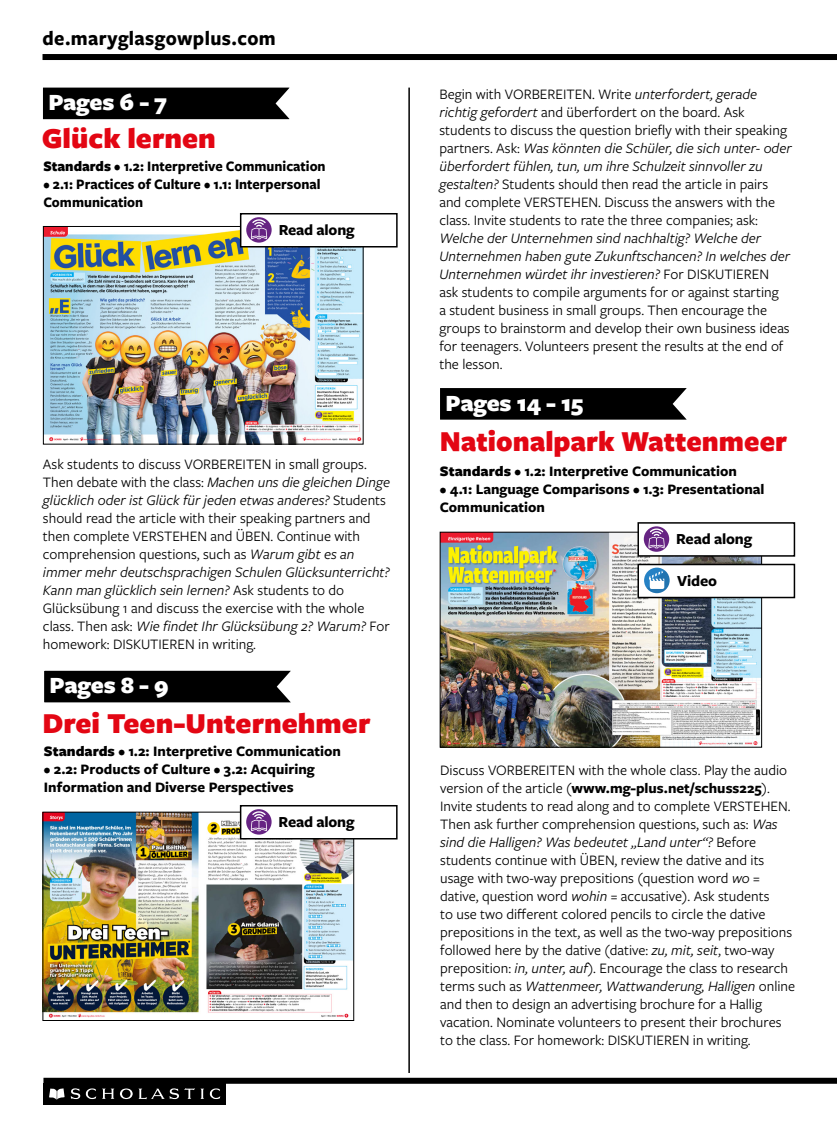
<style>
.page{position:relative;width:837px;height:1121px;background:#fff}
.page>*{position:absolute;margin:0;border:0;box-sizing:border-box;transform-origin:0 0}
.Body_copy{font:900 30px "Freight Sans Pro";color:#e30613}
.Body_copy-2{font:900 30px "Freight Sans Pro";color:#e30613;scale:.96 1}
.GREETING_SIGNATURE{font:900 24.15px "Freight Sans Pro";letter-spacing:-.01em;color:#fff}
.t1{font:700 21px "Freight Sans Pro";letter-spacing:.02em;color:#000;scale:.95 1}
.SUB_2{font:700 15.9px "Freight Sans Pro";letter-spacing:-.01em;color:#000}
.Body_copy-3{font:15px/18px "Freight Sans Pro";color:#000}
.Body_copy-4{font:700 15px/18px "Freight Sans Pro";color:#000}
.Body_copy-5{font:700 15px/18px "Freight Sans Pro";color:#000;scale:.95 1}
.s1{font-weight:900}
.s2{font-style:italic}
.s3{font-weight:700}
</style>
<div class="page">
<div style="left:43px;top:54px;width:794px;height:6px;background:#000"></div>
<div style="left:43px;top:1077px;width:794px;height:6px;background:#000"></div>
<div style="left:43px;top:1082px;width:183px;height:22px;background:#000"></div>
<svg style="left:49px;top:1088px;width:16px;height:11px"></svg>
<svg style="left:71px;top:1088px;width:25px;height:11px"></svg>
<svg style="left:102px;top:1088px;width:12px;height:10px"></svg>
<svg style="left:210px;top:1088px;width:10px;height:11px"></svg>
<svg style="left:120px;top:1088px;width:84px;height:11px"></svg>
<img style="left:45px;top:228px;width:317px;height:214px">
<div style="left:43px;top:226px;width:321px;height:218px;border:1px solid #000"></div>
<img style="left:442px;top:534px;width:318px;height:211px">
<div style="left:440px;top:532px;width:322px;height:215px;border:1px solid #000"></div>
<svg style="left:43px;top:87px;width:247px;height:33px;background:#121212"></svg>
<svg style="left:44px;top:670px;width:247px;height:33px;background:#121212"></svg>
<svg style="left:440px;top:388px;width:247px;height:32px;background:#0a0a0a"></svg>
<hr style="left:408px;top:88px;width:2px;height:985px;background:#000">
<img style="left:45px;top:813px;width:307px;height:204px">
<div style="left:43px;top:811px;width:311px;height:209px;border:1px solid #000"></div>
<div style="left:241px;top:214px;width:156px;height:33px;background:#fff"></div>
<div style="left:240px;top:213px;width:158px;height:34px;border:2px solid #000"></div>
<svg style="left:246px;top:217px;width:26px;height:26px"></svg>
<svg style="left:251px;top:219px;width:16px;height:20px"></svg>
<div style="left:241px;top:805px;width:156px;height:33px;background:#fff"></div>
<div style="left:240px;top:805px;width:158px;height:34px;border:2px solid #000"></div>
<svg style="left:246px;top:809px;width:26px;height:25px"></svg>
<svg style="left:251px;top:811px;width:16px;height:20px"></svg>
<div style="left:638px;top:523px;width:156px;height:33px;background:#fff"></div>
<div style="left:637px;top:522px;width:158px;height:34px;border:2px solid #000"></div>
<svg style="left:644px;top:526px;width:25px;height:26px"></svg>
<svg style="left:648px;top:528px;width:17px;height:20px"></svg>
<div style="left:638px;top:564px;width:156px;height:33px;background:#fff"></div>
<div style="left:637px;top:564px;width:158px;height:34px;border:2px solid #000"></div>
<svg style="left:645px;top:567px;width:25px;height:26px"></svg>
<p class="t1" style="left:43px;top:24px;width:247px">de.maryglasgowplus.com</p>
<p class="GREETING_SIGNATURE" style="left:48px;top:85px;width:120px">Pages 6 - 7</p>
<p class="Body_copy" style="left:42px;top:117px;width:176px">Glück lernen</p>
<p class="Body_copy-5" style="left:43px;top:156px;width:299px"><span class="s1">Standards</span> • 1.2: Interpretive Communication</p>
<p class="Body_copy-5" style="left:43px;top:174px;width:293px">• 2.1: Practices of Culture • 1.1: Interpersonal<br>Communication</p>
<p class="SUB_2" style="left:279px;top:219px;width:77px">Read along</p>
<p class="Body_copy-3" style="left:43px;top:454px;width:349px">Ask students to discuss VORBEREITEN in small groups.<br>Then debate with the class: <span class="s2">Machen uns die gleichen Dinge glücklich oder ist Glück für jeden etwas anderes?</span> Students should read the article with their speaking partners and then complete VERSTEHEN and ÜBEN. Continue with comprehension questions, such as <span class="s2">Warum gibt es an immer mehr deutschsprachigen Schulen Glücksunterricht?<br>Kann man glücklich sein lernen?</span> Ask students to do Glücksübung 1 and discuss the exercise with the whole class. Then ask: <span class="s2">Wie findet Ihr Glücksübung 2? Warum?</span> For homework: DISKUTIEREN in writing.</p>
<p class="GREETING_SIGNATURE" style="left:50px;top:668px;width:121px">Pages 8 - 9</p>
<p class="Body_copy" style="left:42px;top:702px;width:329px">Drei Teen-Unternehmer</p>
<p class="Body_copy-4" style="left:44px;top:741px;width:299px"><span class="s1">Standards</span> • 1.2: Interpretive Communication</p>
<p class="Body_copy-4" style="left:44px;top:759px;width:272px">• 2.2: Products of Culture • 3.2: Acquiring<br>Information and Diverse Perspectives</p>
<p class="SUB_2" style="left:279px;top:811px;width:77px">Read along</p>
<p class="Body_copy-3" style="left:439px;top:84px;width:354px">Begin with VORBEREITEN. Write <span class="s2">unterfordert, gerade richtig gefordert</span> and überfordert on the board. Ask students to discuss the question briefly with their speaking partners. Ask: <span class="s2">Was könnten die Schüler, die sich unter- oder überfordert fühlen, tun, um ihre Schulzeit sinnvoller zu gestalten?</span> Students should then read the article in pairs and complete VERSTEHEN. Discuss the answers with the class. Invite students to rate the three companies; ask:<br><span class="s2">Welche der Unternehmen sind nachhaltig? Welche der Unternehmen haben gute Zukunftschancen? In welches der Unternehmen würdet ihr investieren?</span> For DISKUTIEREN ask students to compile arguments for or against starting<br>a student business in small groups. Then encourage the groups to brainstorm and develop their own business ideas for teenagers. Volunteers present the results at the end of the lesson.</p>
<p class="GREETING_SIGNATURE" style="left:445px;top:386px;width:140px">Pages 14 - 15</p>
<p class="Body_copy-2" style="left:440px;top:420px;width:363px">Nationalpark Wattenmeer</p>
<p class="Body_copy-4" style="left:440px;top:461px;width:299px"><span class="s1">Standards</span> • 1.2: Interpretive Communication</p>
<p class="Body_copy-4" style="left:440px;top:479px;width:326px">• 4.1: Language Comparisons • 1.3: Presentational<br>Communication</p>
<p class="SUB_2" style="left:676px;top:528px;width:77px">Read along</p>
<p class="SUB_2" style="left:677px;top:569px;width:41px">Video</p>
<p class="Body_copy-3" style="left:440px;top:760px;width:357px">Discuss VORBEREITEN with the whole class. Play the audio version of the article (<span class="s3">www.mg-plus.net/schuss225</span>).<br>Invite students to read along and to complete VERSTEHEN.<br>Then ask further comprehension questions, such as: <span class="s2">Was sind die Halligen? Was bedeutet „Land unter“?</span> Before students continue with ÜBEN, review the dative and its usage with two-way prepositions (question word <span class="s2">wo</span> = dative, question word <span class="s2">wohin</span> = accusative). Ask students<br>to use two different colored pencils to circle the dative prepositions in the text, as well as the two-way prepositions followed here by the dative (dative: <span class="s2">zu, mit, seit</span>, two-way preposition: <span class="s2">in, unter, auf</span>). Encourage the class to research terms such as <span class="s2">Wattenmeer, Wattwanderung, Halligen</span> online and then to design an advertising brochure for a Hallig vacation. Nominate volunteers to present their brochures to the class. For homework: DISKUTIEREN in writing.</p>
</div>
